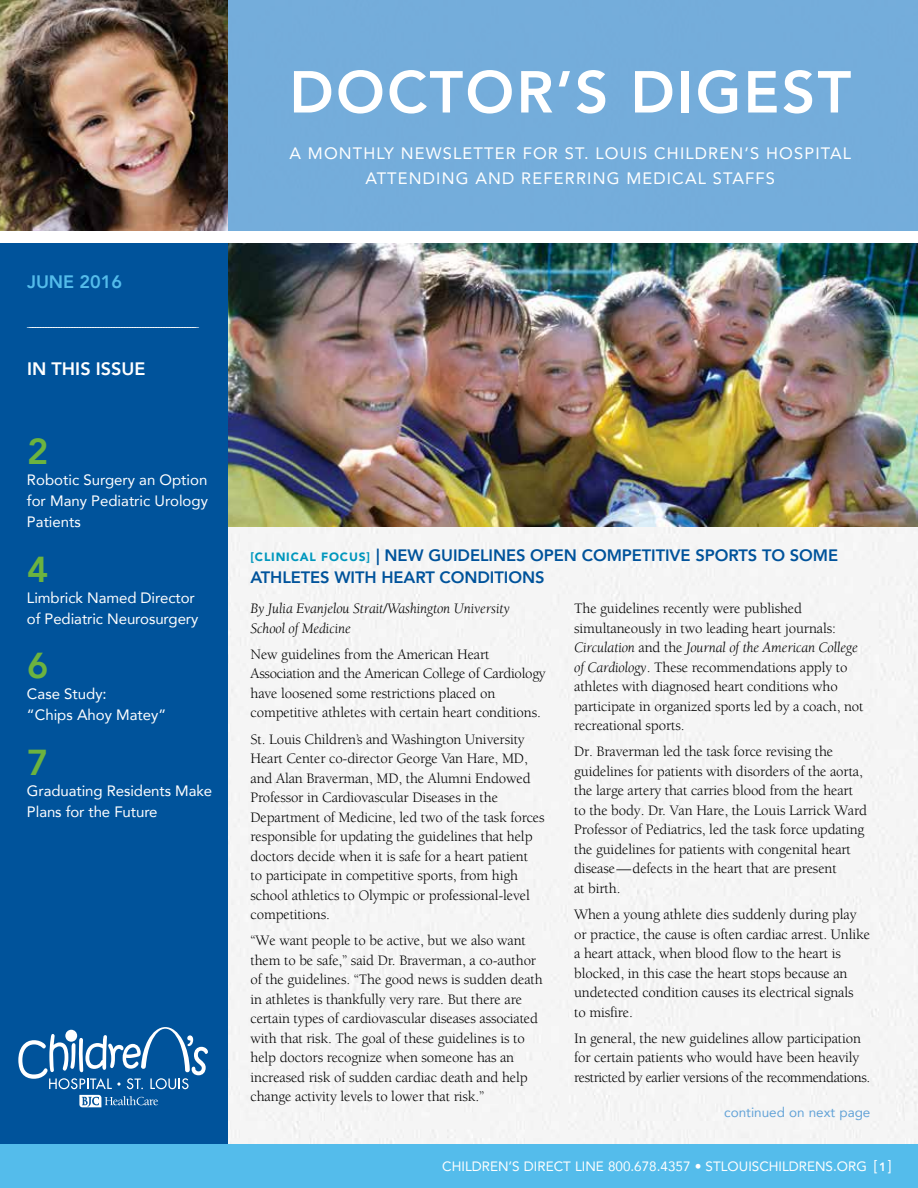
<style>
.page{position:relative;width:918px;height:1188px;background:#fff}
.page>*{position:absolute;margin:0;border:0;box-sizing:border-box;transform-origin:0 0}
.t1{font:800 58.5px "Avenir";letter-spacing:.04em;color:#fff}
.t2{font:800 36px "Avenir";color:#6cb33f}
.t3{font:800 18px "Avenir";color:#fff}
.t4{font:800 18px "Avenir";color:#54bceb}
.t5{font:800 16.5px/22.5px "Avenir";letter-spacing:-.005em;color:#00539b}
.t6{font:16.5px/25.5px "Avenir";letter-spacing:.07em;color:#fff;text-align:center}
.t7{font:15px/21px "Avenir";letter-spacing:-.005em;color:#fff}
.t8{font:14.85px/19.5px "Berkeley Std";letter-spacing:-.01em;color:#000}
.t9{font:italic 14.85px/19.5px "Berkeley Std";letter-spacing:-.01em;color:#000}
.t10{font:13.5px "Avenir";color:#fff}
.t11{font:13.5px "Avenir";color:#61a2d7}
.t12{font:300 13.2px "Avenir";color:#fff}
.s1{font-weight:900;font-size:12px;color:#0097bd}
.s2{font-style:italic}
.s3{font-size:15px}
.s4{font-weight:800;font-size:12px}
</style>
<div class="page">
<div style="left:228px;top:526px;width:690px;height:619px;background:#f5f5f5"></div>
<img style="left:228px;top:243px;width:690px;height:283px">
<div style="left:1px;top:0;width:917px;height:233px;background:#74addb"></div>
<img style="left:0;top:0;width:228px;height:231px">
<div style="left:0;top:237px;width:228px;height:951px;background:#00539b"></div>
<svg style="left:18px;top:1027px;width:190px;height:62px"></svg>
<svg style="left:79px;top:1095px;width:79px;height:12px"></svg>
<div style="left:0;top:231px;width:918px;height:12px;background:#fff"></div>
<div style="left:0;top:1145px;width:918px;height:43px;background:#54bceb"></div>
<p class="t4" style="left:27px;top:268px;width:97px">JUNE 2016</p>
<p class="t12" style="left:27px;top:314px;width:173px">________________________________________________________________</p>
<p class="t3" style="left:27px;top:354px;width:120px">IN THIS ISSUE</p>
<h2 class="t2" style="left:27px;top:423px;width:23px">2</h2>
<p class="t7" style="left:27px;top:469px;width:182px;text-align:justify">Robotic Surgery an Option for Many Pediatric Urology Patients</p>
<h2 class="t2" style="left:27px;top:541px;width:23px">4</h2>
<p class="t7" style="left:27px;top:587px;width:173px">Limbrick Named Director of Pediatric Neurosurgery</p>
<h2 class="t2" style="left:27px;top:638px;width:23px">6</h2>
<p class="t7" style="left:27px;top:683px;width:141px">Case Study:<br>“Chips Ahoy Matey”</p>
<h2 class="t2" style="left:27px;top:735px;width:23px">7</h2>
<p class="t7" style="left:27px;top:780px;width:187px">Graduating Residents Make<br>Plans for the Future</p>
<h1 class="t1" style="left:289px;top:47px;width:563px">DOCTOR’S DIGEST</h1>
<p class="t6" style="left:289px;top:140px;width:563px">A MONTHLY NEWSLETTER FOR ST. LOUIS CHILDREN’S HOSPITAL<br>ATTENDING AND REFERRING MEDICAL STAFFS</p>
<p class="t5" style="left:251px;top:544px;width:589px"><span class="s1">[CLINICAL FOCUS]</span> | NEW GUIDELINES OPEN COMPETITIVE SPORTS TO SOME<br>ATHLETES WITH HEART CONDITIONS</p>
<p class="t9" style="left:251px;top:599px;width:261px">By Julia Evanjelou Strait/Washington University<br>School of Medicine</p>
<p class="t8" style="left:251px;top:645px;width:297px">New guidelines from the American Heart Association and the American College of Cardiology have loosened some restrictions placed on competitive athletes with certain heart conditions.</p>
<p class="t8" style="left:251px;top:729px;width:296px">St. Louis Children’s and Washington University Heart Center co-director George Van Hare, MD, and Alan Braverman, MD, the Alumni Endowed Professor in Cardiovascular Diseases in the Department of Medicine, led two of the task forces responsible for updating the guidelines that help doctors decide when it is safe for a heart patient<br>to participate in competitive sports, from high school athletics to Olympic or professional-level competitions.</p>
<p class="t8" style="left:251px;top:931px;width:294px">“We want people to be active, but we also want them to be safe,” said Dr. Braverman, a co-author of the guidelines. “The good news is sudden death in athletes is thankfully very rare. But there are certain types of cardiovascular diseases associated with that risk. The goal of these guidelines is to help doctors recognize when someone has an increased risk of sudden cardiac death and help change activity levels to lower that risk.”</p>
<p class="t8" style="left:574px;top:599px;width:291px">The guidelines recently were published simultaneously in two leading heart journals:<br><span class="s2">Circulation</span> and the <span class="s2">Journal of the American College of Cardiology</span>. These recommendations apply to athletes with diagnosed heart conditions who participate in organized sports led by a coach, not recreational sports.</p>
<p class="t8" style="left:574px;top:742px;width:295px">Dr. Braverman led the task force revising the guidelines for patients with disorders of the aorta, the large artery that carries blood from the heart to the body. Dr. Van Hare, the Louis Larrick Ward Professor of Pediatrics, led the task force updating the guidelines for patients with congenital heart disease—defects in the heart that are present<br>at birth.</p>
<p class="t8" style="left:574px;top:905px;width:297px">When a young athlete dies suddenly during play or practice, the cause is often cardiac arrest. Unlike a heart attack, when blood flow to the heart is blocked, in this case the heart stops because an undetected condition causes its electrical signals<br>to misfire.</p>
<p class="t8" style="left:574px;top:1029px;width:298px">In general, the new guidelines allow participation for certain patients who would have been heavily restricted by earlier versions of the recommendations.</p>
<p class="t11" style="left:724px;top:1102px;width:148px">continued on next page</p>
<p class="t10" style="left:442px;top:1155px;width:450px">CHILDREN’S DIRECT LINE 800.678.4357 • STLOUISCHILDRENS.ORG <span class="s3">[</span><span class="s4">1</span><span class="s3">]</span></p>
</div>
